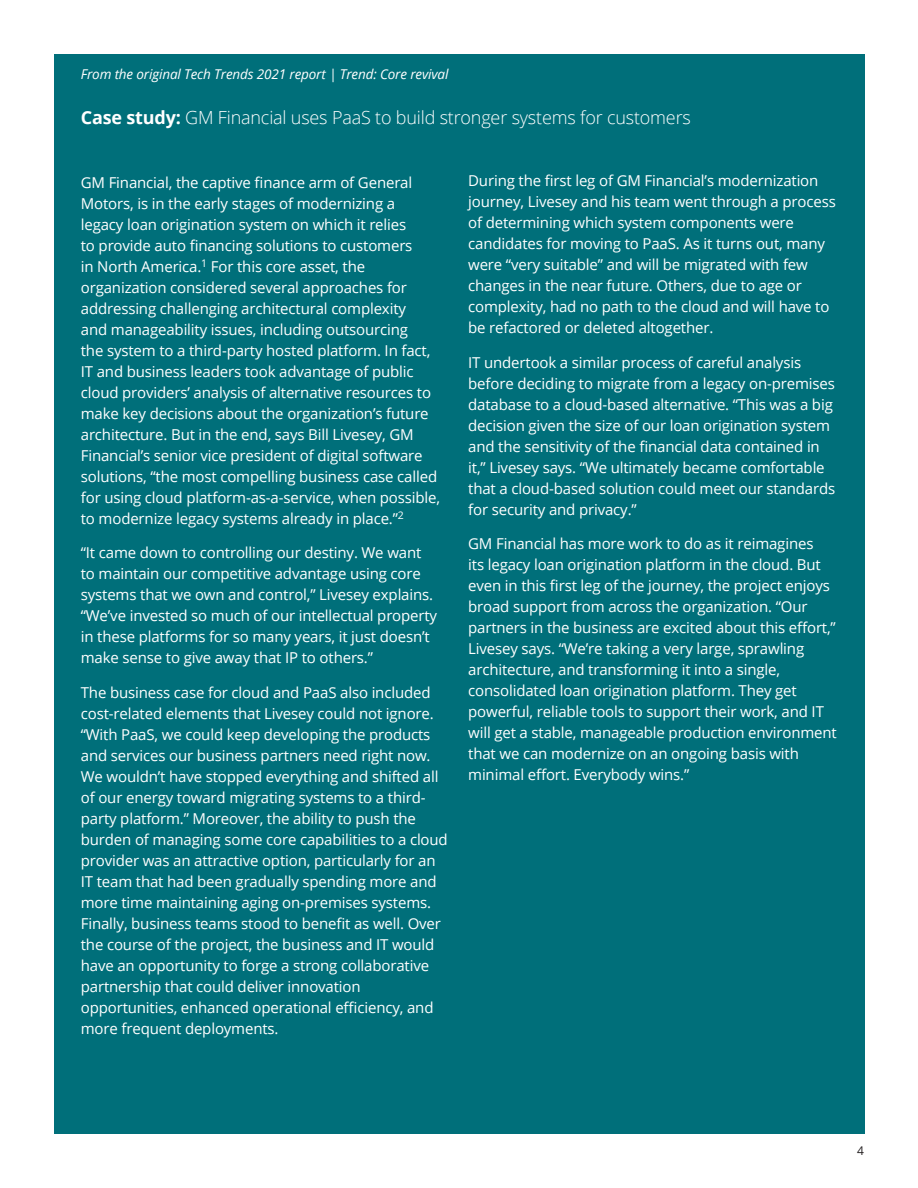
<style>
.page{position:relative;width:918px;height:1188px;background:#fff}
.page>*{position:absolute;margin:0;border:0;box-sizing:border-box;transform-origin:0 0}
.t1{font:300 18px "Open Sans";letter-spacing:-.01em;color:#fff}
.t2{font:15px/21px "Open Sans";letter-spacing:-.01em;color:#fff}
.t3{font:italic 13.5px "Open Sans";letter-spacing:-.01em;color:#fff}
.t4{font:12px "Open Sans";color:#231f20}
.s1{font-weight:700}
</style>
<div class="page">
<div style="left:54px;top:54px;width:810px;height:1080px;background:#006f7a"></div>
<p class="t3" style="left:81px;top:65px;width:369px">From the original Tech Trends 2021 report | Trend: Core revival</p>
<p class="t1" style="left:81px;top:105px;width:612px"><span class="s1">Case study:</span> GM Financial uses PaaS to build stronger systems for customers</p>
<p class="t2" style="left:81px;top:172px;width:361px">GM Financial, the captive finance arm of General Motors, is in the early stages of modernizing a legacy loan origination system on which it relies<br>to provide auto financing solutions to customers<br>in North America.<sup>1</sup> For this core asset, the organization considered several approaches for addressing challenging architectural complexity<br>and manageability issues, including outsourcing<br>the system to a third-party hosted platform. In fact, IT and business leaders took advantage of public cloud providers’ analysis of alternative resources to make key decisions about the organization’s future architecture. But in the end, says Bill Livesey, GM Financial’s senior vice president of digital software solutions, “the most compelling business case called for using cloud platform-as-a-service, when possible, to modernize legacy systems already in place.”<sup>2</sup></p>
<p class="t2" style="left:81px;top:542px;width:358px">“It came down to controlling our destiny. We want to maintain our competitive advantage using core systems that we own and control,” Livesey explains. “We’ve invested so much of our intellectual property in these platforms for so many years, it just doesn’t make sense to give away that IP to others.”</p>
<p class="t2" style="left:81px;top:682px;width:368px">The business case for cloud and PaaS also included cost-related elements that Livesey could not ignore. “With PaaS, we could keep developing the products and services our business partners need right now.<br>We wouldn’t have stopped everything and shifted all of our energy toward migrating systems to a third&shy;party platform.” Moreover, the ability to push the burden of managing some core capabilities to a cloud provider was an attractive option, particularly for an IT team that had been gradually spending more and more time maintaining aging on-premises systems.<br>Finally, business teams stood to benefit as well. Over the course of the project, the business and IT would have an opportunity to forge a strong collaborative partnership that could deliver innovation opportunities, enhanced operational efficiency, and more frequent deployments.</p>
<p class="t2" style="left:468px;top:170px;width:369px">During the first leg of GM Financial’s modernization journey, Livesey and his team went through a process of determining which system components were candidates for moving to PaaS. As it turns out, many were “very suitable” and will be migrated with few changes in the near future. Others, due to age or complexity, had no path to the cloud and will have to be refactored or deleted altogether.</p>
<p class="t2" style="left:468px;top:352px;width:369px">IT undertook a similar process of careful analysis before deciding to migrate from a legacy on-premises database to a cloud-based alternative. “This was a big decision given the size of our loan origination system and the sensitivity of the financial data contained in it,” Livesey says. “We ultimately became comfortable that a cloud-based solution could meet our standards for security and privacy.”</p>
<p class="t2" style="left:468px;top:533px;width:370px">GM Financial has more work to do as it reimagines<br>its legacy loan origination platform in the cloud. But even in this first leg of the journey, the project enjoys broad support from across the organization. “Our partners in the business are excited about this effort,” Livesey says. “We’re taking a very large, sprawling architecture, and transforming it into a single, consolidated loan origination platform. They get powerful, reliable tools to support their work, and IT will get a stable, manageable production environment that we can modernize on an ongoing basis with minimal effort. Everybody wins.”</p>
<p class="t4" style="left:857px;top:1143px;width:8px">4</p>
</div>
